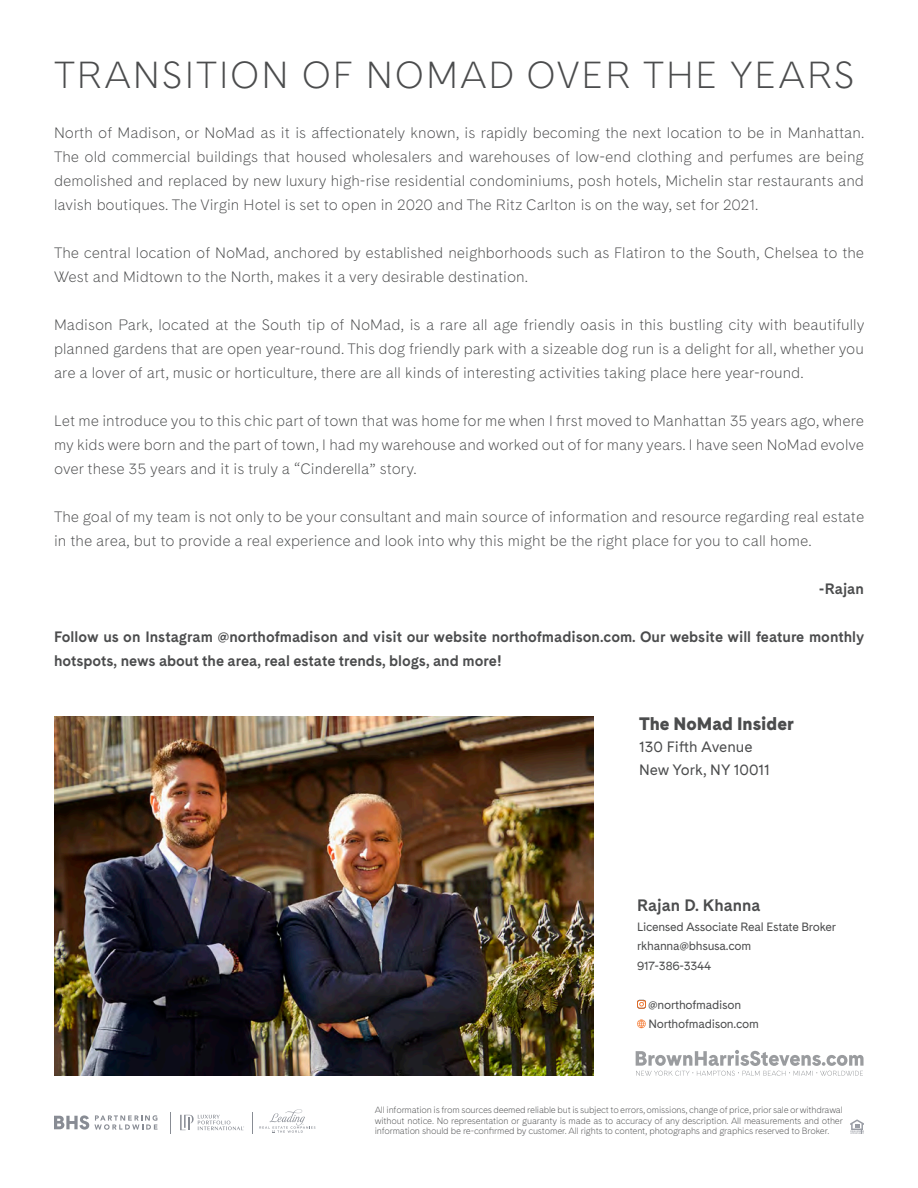
<style>
.page{position:relative;width:918px;height:1188px;background:#fff}
.page>*{position:absolute;margin:0;border:0;box-sizing:border-box;transform-origin:0 0}
.t1{font:300 37.5px "Cadiz";letter-spacing:.05em;color:#4b4c4d}
.Subhead{font:900 18px "Cadiz";color:#4b4c4d}
.Subhead-2{font:700 16.5px "Cadiz";color:#4b4c4d}
.t2{font:300 15px/24px "Cadiz";color:#4b4c4d;text-align:justify}
.t3{font:700 15px/24px "Cadiz";color:#4b4c4d}
.Subhead-3{font:15px "Cadiz";color:#4b4c4d}
.Subhead-4{font:12px "Cadiz";letter-spacing:-.02em;color:#4b4c4d}
.t4{font:300 9px/10.5px "Cadiz";letter-spacing:-.02em;color:#4b4c4d;text-align:justify}
</style>
<div class="page">
<hr style="left:917px;top:0;width:1px;height:1188px;background:#4b4c4d">
<svg style="left:252px;top:1112px;width:1px;height:22px"></svg>
<svg style="left:259px;top:1109px;width:56px;height:24px"></svg>
<svg style="left:170px;top:1112px;width:1px;height:22px"></svg>
<svg style="left:54px;top:1115px;width:103px;height:15px"></svg>
<svg style="left:180px;top:1115px;width:64px;height:15px"></svg>
<svg style="left:636px;top:1050px;width:228px;height:26px"></svg>
<svg style="left:637px;top:1000px;width:9px;height:9px"></svg>
<svg style="left:637px;top:1020px;width:9px;height:8px"></svg>
<img style="left:54px;top:716px;width:540px;height:360px">
<svg style="left:850px;top:1119px;width:14px;height:15px"></svg>
<p class="t1" style="left:54px;top:52px;width:802px">TRANSITION OF NOMAD OVER THE YEARS</p>
<p class="t2" style="left:54px;top:121px;width:812px">North of Madison, or NoMad as it is affectionately known, is rapidly becoming the next location to be in Manhattan.<br>The old commercial buildings that housed wholesalers and warehouses of low-end clothing and perfumes are being demolished and replaced by new luxury high-rise residential condominiums, posh hotels, Michelin star restaurants and lavish boutiques. The Virgin Hotel is set to open in 2020 and The Ritz Carlton is on the way, set for 2021.</p>
<p class="t2" style="left:54px;top:241px;width:812px">The central location of NoMad, anchored by established neighborhoods such as Flatiron to the South, Chelsea to the<br>West and Midtown to the North, makes it a very desirable destination.</p>
<p class="t2" style="left:54px;top:313px;width:812px">Madison Park, located at the South tip of NoMad, is a rare all age friendly oasis in this bustling city with beautifully planned gardens that are open year-round. This dog friendly park with a sizeable dog run is a delight for all, whether you are a lover of art, music or horticulture, there are all kinds of interesting activities taking place here year-round.</p>
<p class="t2" style="left:54px;top:409px;width:812px">Let me introduce you to this chic part of town that was home for me when I first moved to Manhattan 35 years ago, where my kids were born and the part of town, I had my warehouse and worked out of for many years. I have seen NoMad evolve over these 35 years and it is truly a “Cinderella” story.</p>
<p class="t2" style="left:54px;top:505px;width:812px">The goal of my team is not only to be your consultant and main source of information and resource regarding real estate in the area, but to provide a real experience and look into why this might be the right place for you to call home.</p>
<p class="t3" style="left:819px;top:577px;width:47px">-Rajan</p>
<p class="t3" style="left:54px;top:625px;width:812px">Follow us on Instagram @northofmadison and visit our website northofmadison.com. Our website will feature monthly hotspots, news about the area, real estate trends, blogs, and more!</p>
<p class="Subhead" style="left:639px;top:712px;width:156px">The NoMad Insider</p>
<p class="Subhead-3" style="left:639px;top:738px;width:115px">130 Fifth Avenue</p>
<p class="Subhead-3" style="left:639px;top:760px;width:133px">New York, NY 10011</p>
<p class="Subhead-2" style="left:637px;top:895px;width:125px">Rajan D. Khanna</p>
<p class="Subhead-4" style="left:637px;top:919px;width:201px">Licensed Associate Real Estate Broker</p>
<p class="Subhead-4" style="left:637px;top:939px;width:116px">rkhanna@bhsusa.com</p>
<p class="Subhead-4" style="left:637px;top:958px;width:76px">917-386-3344</p>
<p class="Subhead-4" style="left:648px;top:997px;width:94px">@northofmadison</p>
<p class="Subhead-4" style="left:648px;top:1017px;width:112px">Northofmadison.com</p>
<p class="t4" style="left:375px;top:1105px;width:470px">All information is from sources deemed reliable but is subject to errors, omissions, change of price, prior sale or withdrawal without notice. No representation or guaranty is made as to accuracy of any description. All measurements and other information should be re-confirmed by customer. All rights to content, photographs and graphics reserved to Broker.</p>
</div>
